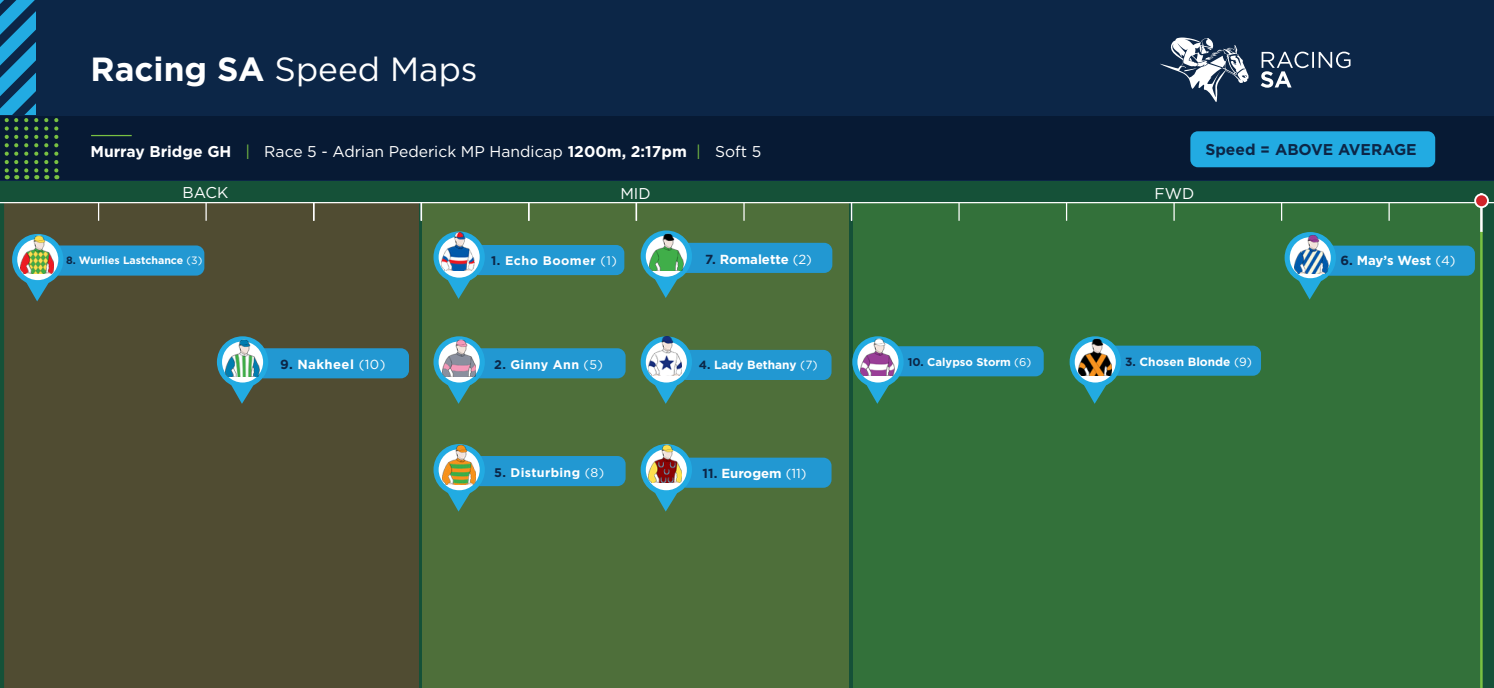
<style>
.page{position:relative;width:1494px;height:688px;background:#fff}
.page>*{position:absolute;margin:0;border:0;box-sizing:border-box;transform-origin:0 0}
.t1{font:33.5px "Gotham HTF";color:#fff}
.t2{font:15.62px "Gotham HTF";color:#fff}
.t3{font:700 15.62px "Gotham HTF";color:#0c2647}
.t4{font:700 13.12px "Gotham HTF";color:#fff}
.t5{font:700 13.12px "Gotham HTF";letter-spacing:.03em;color:#fff}
.t6{font:700 12.5px "Gotham HTF";letter-spacing:.03em;color:#fff}
.t7{font:700 11.88px "Gotham HTF";color:#fff}
.t8{font:700 11.25px "Gotham HTF";color:#fff}
.t9{font:700 10.62px "Gotham HTF";color:#fff}
.s1{font-weight:700}
.s2{color:#79c142}
.s3{color:#0c2647}
.s4{font-family:"Gotham";font-weight:400}
.s5{font-weight:400}
</style>
<div class="page">
<div style="left:0;top:151px;width:1494px;height:537px;background:#155138"></div>
<div style="left:4px;top:203px;width:415px;height:485px;background:#504c32"></div>
<div style="left:422px;top:203px;width:426px;height:485px;background:#4e6f3a"></div>
<div style="left:853px;top:203px;width:627px;height:485px;background:#33713a"></div>
<div style="left:0;top:0;width:1494px;height:180px;background:#0c2647"></div>
<hr style="left:0;top:202px;width:1494px;height:1px;background:#fff">
<div style="left:0;top:117px;width:1494px;height:63px;background:#071a34"></div>
<svg style="left:743px;top:203px;width:2px;height:18px"></svg>
<hr style="left:91px;top:135px;width:41px;height:1px;background:#79c142">
<svg style="left:1260px;top:52px;width:90px;height:36px"></svg>
<svg style="left:1160px;top:37px;width:88px;height:65px"></svg>
<svg style="left:851px;top:203px;width:1px;height:18px"></svg>
<svg style="left:958px;top:203px;width:2px;height:18px"></svg>
<svg style="left:1066px;top:203px;width:1px;height:18px"></svg>
<svg style="left:1173px;top:203px;width:2px;height:18px"></svg>
<svg style="left:1281px;top:203px;width:1px;height:18px"></svg>
<svg style="left:1388px;top:203px;width:2px;height:18px"></svg>
<svg style="left:44px;top:116px;width:4px;height:63px"></svg>
<svg style="left:54px;top:116px;width:4px;height:63px"></svg>
<svg style="left:0;top:0;width:38px;height:179px"></svg>
<hr style="left:1480px;top:231px;width:2px;height:457px;background:#79c142">
<hr style="left:1480px;top:193px;width:2px;height:39px;background:#fff">
<div style="left:1475px;top:194px;width:13px;height:13px;background:#d1232a;border-radius:50%"></div>
<div style="left:1474px;top:193px;width:15px;height:15px;border:2px solid #fff;border-radius:50%"></div>
<svg style="left:641px;top:230px;width:191px;height:68px"></svg>
<img style="left:650px;top:232px;width:33px;height:38px">
<svg style="left:641px;top:336px;width:190px;height:68px"></svg>
<img style="left:648px;top:337px;width:33px;height:38px">
<svg style="left:852px;top:336px;width:192px;height:68px"></svg>
<img style="left:860px;top:337px;width:34px;height:38px">
<svg style="left:98px;top:203px;width:1px;height:18px"></svg>
<svg style="left:205px;top:203px;width:2px;height:18px"></svg>
<svg style="left:313px;top:203px;width:2px;height:18px"></svg>
<svg style="left:420px;top:203px;width:2px;height:18px"></svg>
<svg style="left:528px;top:203px;width:2px;height:18px"></svg>
<svg style="left:635px;top:203px;width:2px;height:18px"></svg>
<svg style="left:433px;top:336px;width:193px;height:68px"></svg>
<img style="left:442px;top:338px;width:34px;height:38px">
<svg style="left:12px;top:234px;width:192px;height:67px;background:#40717c"></svg>
<img style="left:20px;top:235px;width:34px;height:38px">
<svg style="left:1284px;top:232px;width:191px;height:67px"></svg>
<img style="left:1294px;top:235px;width:34px;height:38px">
<svg style="left:1069px;top:336px;width:192px;height:68px"></svg>
<img style="left:1078px;top:338px;width:34px;height:38px">
<svg style="left:217px;top:336px;width:192px;height:68px;background:#3f717b"></svg>
<img style="left:226px;top:338px;width:33px;height:38px">
<svg style="left:433px;top:231px;width:191px;height:68px"></svg>
<img style="left:441px;top:232px;width:33px;height:38px">
<div style="left:1190px;top:131px;width:245px;height:36px;background:#22abe2;border-radius:8px"></div>
<svg style="left:641px;top:449px;width:190px;height:62px"></svg>
<img style="left:648px;top:444px;width:33px;height:39px">
<svg style="left:433px;top:444px;width:193px;height:67px"></svg>
<img style="left:442px;top:446px;width:34px;height:38px">
<p class="t1" style="left:90px;top:51px;width:389px"><span class="s1">Racing SA</span> Speed Maps</p>
<p class="t2" style="left:90px;top:143px;width:672px"><span class="s1">Murray Bridge GH</span> <span class="s2">|</span> Race 5 - Adrian Pederick MP Handicap <span class="s1">1200m, 2:17pm</span> <span class="s2">|</span> Soft 5</p>
<p class="t2" style="left:182px;top:183px;width:47px">BACK</p>
<p class="t2" style="left:620px;top:185px;width:32px">MID</p>
<p class="t2" style="left:1154px;top:185px;width:41px">FWD</p>
<p class="t3" style="left:1205px;top:140px;width:213px">Speed = ABOVE AVERAGE</p>
<p class="t4" style="left:705px;top:251px;width:108px"><span class="s3">7.</span> Romalette <span class="s4">(2)</span></p>
<p class="t9" style="left:66px;top:254px;width:138px"><span class="s3">8.</span> Wurlies Lastchance <span class="s5">(3)</span></p>
<p class="t4" style="left:1340px;top:252px;width:117px"><span class="s3">6.</span> May’s West <span class="s4">(4)</span></p>
<p class="t6" style="left:491px;top:253px;width:127px"><span class="s3">1.</span> Echo Boomer <span class="s4">(1)</span></p>
<p class="t5" style="left:280px;top:356px;width:107px"><span class="s3">9.</span> Nakheel <span class="s4">(10)</span></p>
<p class="t7" style="left:1125px;top:354px;width:128px"><span class="s3">3.</span> Chosen Blonde <span class="s4">(9)</span></p>
<p class="t6" style="left:494px;top:357px;width:110px"><span class="s3">2.</span> Ginny Ann <span class="s4">(5)</span></p>
<p class="t8" style="left:908px;top:355px;width:125px"><span class="s3">10.</span> Calypso Storm <span class="s4">(6)</span></p>
<p class="t7" style="left:699px;top:358px;width:120px"><span class="s3">4.</span> Lady Bethany <span class="s4">(7)</span></p>
<p class="t6" style="left:494px;top:465px;width:112px"><span class="s3">5.</span> Disturbing <span class="s4">(8)</span></p>
<p class="t4" style="left:702px;top:465px;width:105px"><span class="s3">11.</span> Eurogem <span class="s4">(11)</span></p>
</div>
